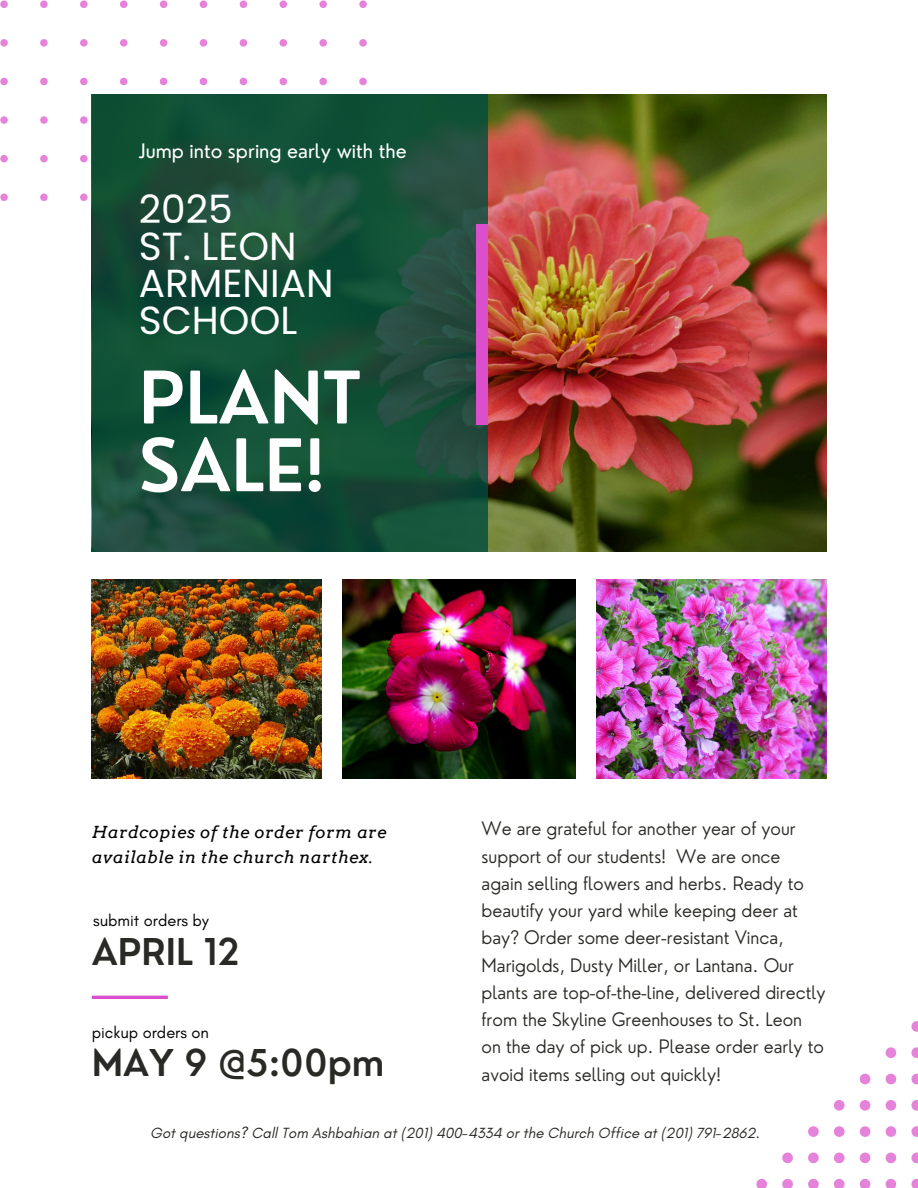
<style>
.page{position:relative;width:918px;height:1188px;background:#fff}
.page>*{position:absolute;margin:0;border:0;box-sizing:border-box;transform-origin:0 0}
.t1{font:600 70.5px/67.8px "Nourd";color:#fff}
.t2{font:39.15px/36.9px "Poppins";color:#fff}
.t3{font:600 36px "Nourd";color:#292925}
.t4{font:19.5px "Nourd";color:#fff}
.t5{font:300 18.15px/27.3px "Nourd";color:#292925}
.t6{font:italic 16.5px/24.8px "Arvo";letter-spacing:.035em;color:#000}
.t7{font:16.5px "Glacial Indifference";color:#000}
.t8{font:italic 15px "Glacial Indifference";color:#292925}
</style>
<div class="page">
<svg style="left:0;top:0;width:367px;height:201px"></svg>
<img style="left:487px;top:95px;width:339px;height:456px">
<svg style="left:92px;top:95px;width:395px;height:456px;background:#174e38"></svg>
<img style="left:92px;top:579px;width:229px;height:199px">
<img style="left:597px;top:579px;width:229px;height:199px">
<img style="left:343px;top:579px;width:232px;height:199px">
<hr style="left:92px;top:996px;width:76px;height:3px;background:#db4ecc">
<div style="left:476px;top:224px;width:11px;height:201px;background:#db4ecc"></div>
<svg style="left:756px;top:1179px;width:11px;height:9px"></svg>
<svg style="left:782px;top:1179px;width:11px;height:9px"></svg>
<svg style="left:782px;top:1153px;width:11px;height:10px"></svg>
<svg style="left:808px;top:1179px;width:11px;height:9px"></svg>
<svg style="left:808px;top:1153px;width:11px;height:10px"></svg>
<svg style="left:808px;top:1126px;width:11px;height:11px"></svg>
<svg style="left:834px;top:1179px;width:11px;height:9px"></svg>
<svg style="left:834px;top:1153px;width:11px;height:10px"></svg>
<svg style="left:834px;top:1126px;width:11px;height:11px"></svg>
<svg style="left:834px;top:1100px;width:11px;height:11px"></svg>
<svg style="left:860px;top:1179px;width:10px;height:9px"></svg>
<svg style="left:860px;top:1153px;width:10px;height:10px"></svg>
<svg style="left:860px;top:1126px;width:10px;height:11px"></svg>
<svg style="left:860px;top:1100px;width:10px;height:11px"></svg>
<svg style="left:860px;top:1074px;width:10px;height:10px"></svg>
<svg style="left:886px;top:1179px;width:10px;height:9px"></svg>
<svg style="left:886px;top:1153px;width:10px;height:10px"></svg>
<svg style="left:886px;top:1126px;width:10px;height:11px"></svg>
<svg style="left:886px;top:1100px;width:10px;height:11px"></svg>
<svg style="left:886px;top:1074px;width:10px;height:10px"></svg>
<svg style="left:886px;top:1047px;width:10px;height:11px"></svg>
<svg style="left:911px;top:1179px;width:7px;height:9px"></svg>
<svg style="left:911px;top:1153px;width:7px;height:10px"></svg>
<svg style="left:911px;top:1126px;width:7px;height:11px"></svg>
<svg style="left:911px;top:1100px;width:7px;height:11px"></svg>
<svg style="left:911px;top:1074px;width:7px;height:10px"></svg>
<svg style="left:911px;top:1047px;width:7px;height:11px"></svg>
<svg style="left:911px;top:1021px;width:7px;height:11px"></svg>
<p class="t4" style="left:139px;top:139px;width:269px">Jump into spring early with the</p>
<h1 class="t2" style="left:139px;top:191px;width:196px">2025<br>ST. LEON<br>ARMENIAN<br>SCHOOL</h1>
<p class="t1" style="left:139px;top:363px;width:224px">PLANT<br>SALE!</p>
<p class="t6" style="left:92px;top:820px;width:296px">Hardcopies of the order form are available in the church narthex.</p>
<p class="t7" style="left:93px;top:911px;width:117px">submit orders by</p>
<p class="t3" style="left:92px;top:929px;width:149px">APRIL 12</p>
<h2 class="t7" style="left:92px;top:1022px;width:119px">pickup orders on</h2>
<p class="t3" style="left:92px;top:1040px;width:294px">MAY 9 @5:00pm</p>
<h3 class="t5" style="left:482px;top:815px;width:346px">We are grateful for another year of your support of our students! We are once again selling flowers and herbs. Ready to beautify your yard while keeping deer at bay? Order some deer-resistant Vinca, Marigolds, Dusty Miller, or Lantana. Our plants are top-of-the-line, delivered directly from the Skyline Greenhouses to St. Leon on the day of pick up. Please order early to avoid items selling out quickly!</h3>
<p class="t8" style="left:150px;top:1124px;width:611px">Got questions? Call Tom Ashbahian at (201) 400-4334 or the Church Office at (201) 791-2862.</p>
</div>
